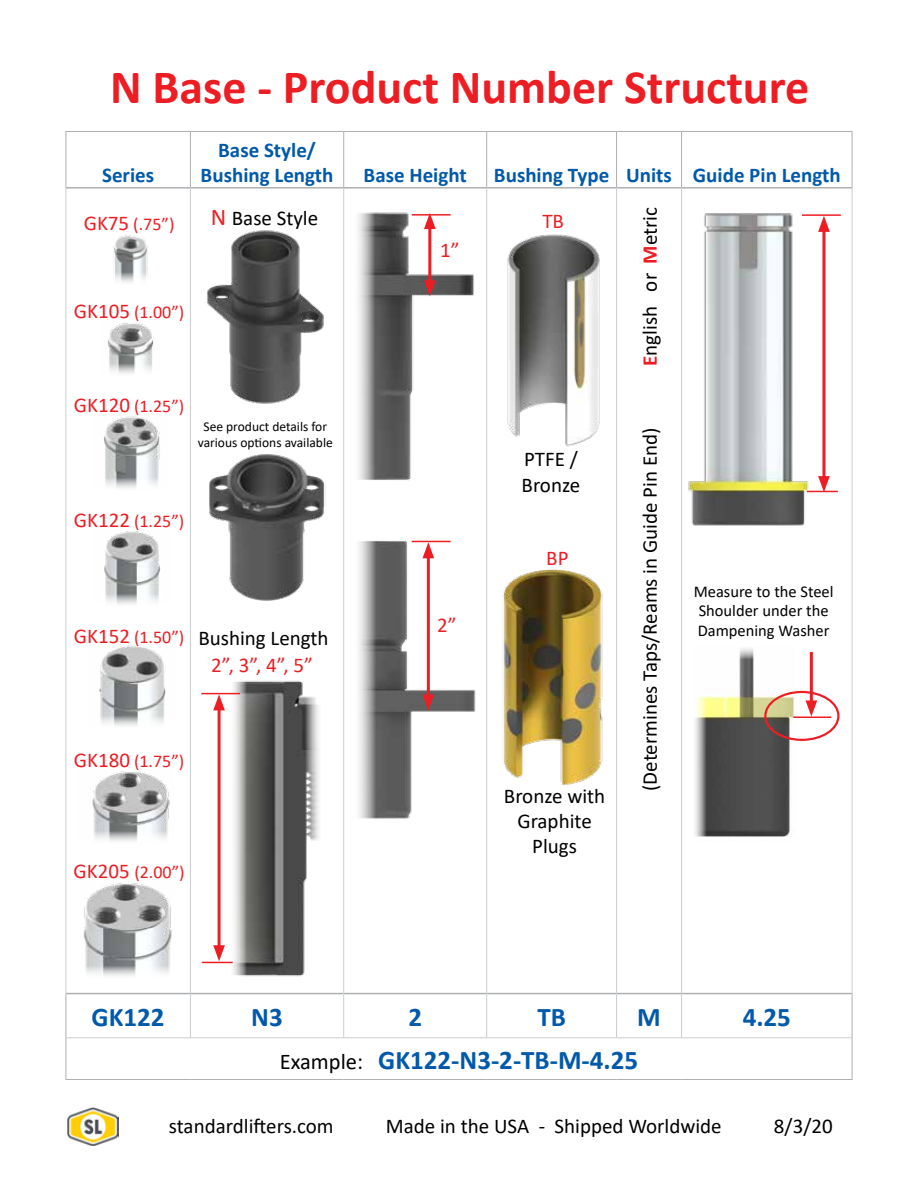
<style>
.page{position:relative;width:918px;height:1188px;background:#fff}
.page>*{position:absolute;margin:0;border:0;box-sizing:border-box;transform-origin:0 0}
.t1{font:700 48px "Calibri";color:#ed1d24}
.t2{font:700 27px "Calibri";color:#0059aa}
.t3{font:21px/25.2px "Calibri";color:#000}
.t4{font:700 21px/25.2px "Calibri";color:#0059aa;text-align:center}
.t5{font:21px "Calibri";color:#ed1d24}
.t6{font:18px "Calibri";color:#ed1d24}
.t7{font:16.5px/19.8px "Calibri";color:#000}
.t8{font:13.5px/16.2px "Calibri";color:#000;text-align:center}
.s1{font-size:21px}
.s2{font-size:24px;color:#ed1d24}
.s3{font-weight:700;color:#ed1d24}
.s4{font-weight:400;font-size:22.5px;color:#000}
</style>
<div class="page">
<img style="left:68px;top:1107px;width:51px;height:38px">
<hr style="left:66px;top:131px;width:124px;height:1px;background:#adafb2">
<hr style="left:66px;top:132px;width:1px;height:55px;background:#adafb2">
<hr style="left:190px;top:131px;width:154px;height:1px;background:#adafb2">
<hr style="left:190px;top:132px;width:1px;height:55px;background:#adafb2">
<hr style="left:344px;top:131px;width:143px;height:1px;background:#adafb2">
<hr style="left:343px;top:132px;width:1px;height:55px;background:#adafb2">
<hr style="left:487px;top:131px;width:130px;height:1px;background:#adafb2">
<hr style="left:486px;top:132px;width:1px;height:55px;background:#adafb2">
<hr style="left:617px;top:131px;width:65px;height:1px;background:#adafb2">
<hr style="left:616px;top:132px;width:1px;height:55px;background:#adafb2">
<hr style="left:682px;top:131px;width:170px;height:1px;background:#adafb2">
<hr style="left:681px;top:132px;width:1px;height:55px;background:#adafb2">
<hr style="left:852px;top:132px;width:1px;height:55px;background:#adafb2">
<hr style="left:66px;top:994px;width:1px;height:44px;background:#adafb2">
<hr style="left:852px;top:994px;width:1px;height:44px;background:#adafb2">
<hr style="left:66px;top:1038px;width:1px;height:41px;background:#adafb2">
<hr style="left:852px;top:1038px;width:1px;height:41px;background:#adafb2">
<hr style="left:66px;top:1079px;width:124px;height:1px;background:#adafb2">
<hr style="left:190px;top:1079px;width:154px;height:1px;background:#adafb2">
<hr style="left:344px;top:1079px;width:143px;height:1px;background:#adafb2">
<hr style="left:487px;top:1079px;width:130px;height:1px;background:#adafb2">
<hr style="left:617px;top:1079px;width:65px;height:1px;background:#adafb2">
<hr style="left:682px;top:1079px;width:170px;height:1px;background:#adafb2">
<hr style="left:66px;top:993px;width:124px;height:1px;background:#adafb2">
<hr style="left:191px;top:993px;width:152px;height:1px;background:#adafb2">
<hr style="left:344px;top:993px;width:142px;height:1px;background:#adafb2">
<hr style="left:487px;top:993px;width:129px;height:1px;background:#adafb2">
<hr style="left:617px;top:993px;width:64px;height:1px;background:#adafb2">
<hr style="left:682px;top:993px;width:170px;height:1px;background:#adafb2">
<hr style="left:66px;top:187px;width:124px;height:2px;background:#adafb2">
<hr style="left:190px;top:187px;width:154px;height:2px;background:#adafb2">
<hr style="left:344px;top:187px;width:143px;height:2px;background:#adafb2">
<hr style="left:487px;top:187px;width:130px;height:2px;background:#adafb2">
<hr style="left:617px;top:187px;width:65px;height:2px;background:#adafb2">
<hr style="left:682px;top:187px;width:170px;height:2px;background:#adafb2">
<hr style="left:66px;top:189px;width:1px;height:804px;background:#cbcdce">
<hr style="left:190px;top:189px;width:1px;height:805px;background:#cbcdce">
<hr style="left:343px;top:189px;width:1px;height:805px;background:#cbcdce">
<hr style="left:486px;top:189px;width:1px;height:805px;background:#cbcdce">
<hr style="left:616px;top:189px;width:1px;height:805px;background:#cbcdce">
<hr style="left:681px;top:189px;width:1px;height:805px;background:#cbcdce">
<hr style="left:852px;top:189px;width:1px;height:804px;background:#cbcdce">
<hr style="left:190px;top:994px;width:1px;height:43px;background:#cbcdce">
<hr style="left:343px;top:994px;width:1px;height:43px;background:#cbcdce">
<hr style="left:486px;top:994px;width:1px;height:43px;background:#cbcdce">
<hr style="left:616px;top:994px;width:1px;height:43px;background:#cbcdce">
<hr style="left:681px;top:994px;width:1px;height:43px;background:#cbcdce">
<hr style="left:66px;top:1037px;width:124px;height:1px;background:#cbcdce">
<hr style="left:190px;top:1037px;width:154px;height:1px;background:#cbcdce">
<hr style="left:344px;top:1037px;width:143px;height:1px;background:#cbcdce">
<hr style="left:487px;top:1037px;width:130px;height:1px;background:#cbcdce">
<hr style="left:617px;top:1037px;width:65px;height:1px;background:#cbcdce">
<hr style="left:682px;top:1037px;width:170px;height:1px;background:#cbcdce">
<img style="left:358px;top:212px;width:116px;height:269px">
<img style="left:695px;top:648px;width:100px;height:189px">
<hr style="left:793px;top:716px;width:38px;height:2px;background:#ed1d24">
<hr style="left:810px;top:652px;width:3px;height:54px;background:#ed1d24">
<svg style="left:806px;top:700px;width:11px;height:17px"></svg>
<div style="left:764px;top:691px;width:76px;height:50px;border:2px solid #ed1d24;border-radius:50%"></div>
<hr style="left:807px;top:491px;width:31px;height:1px;background:#ed1d24">
<hr style="left:802px;top:214px;width:39px;height:2px;background:#ed1d24">
<hr style="left:822px;top:226px;width:3px;height:256px;background:#ed1d24">
<svg style="left:818px;top:216px;width:12px;height:16px"></svg>
<svg style="left:818px;top:476px;width:12px;height:15px"></svg>
<img style="left:688px;top:213px;width:124px;height:313px">
<img style="left:113px;top:235px;width:35px;height:48px">
<img style="left:83px;top:883px;width:89px;height:93px">
<img style="left:92px;top:771px;width:78px;height:70px">
<img style="left:99px;top:645px;width:67px;height:81px">
<img style="left:104px;top:416px;width:56px;height:72px">
<img style="left:104px;top:531px;width:57px;height:73px">
<img style="left:108px;top:323px;width:46px;height:51px">
<img style="left:507px;top:234px;width:93px;height:213px">
<img style="left:502px;top:569px;width:101px;height:217px">
<img style="left:207px;top:230px;width:117px;height:174px">
<img style="left:230px;top:680px;width:89px;height:297px">
<hr style="left:218px;top:705px;width:3px;height:246px;background:#ed1d24">
<svg style="left:213px;top:694px;width:12px;height:16px"></svg>
<svg style="left:213px;top:945px;width:12px;height:16px"></svg>
<hr style="left:202px;top:962px;width:31px;height:1px;background:#ed1d24">
<hr style="left:201px;top:693px;width:39px;height:1px;background:#ed1d24">
<img style="left:209px;top:454px;width:117px;height:147px">
<img style="left:358px;top:540px;width:118px;height:279px">
<hr style="left:428px;top:223px;width:3px;height:63px;background:#ed1d24">
<svg style="left:424px;top:213px;width:12px;height:16px"></svg>
<svg style="left:424px;top:280px;width:12px;height:16px"></svg>
<hr style="left:412px;top:214px;width:39px;height:2px;background:#ed1d24">
<hr style="left:427px;top:553px;width:3px;height:147px;background:#ed1d24">
<svg style="left:422px;top:542px;width:12px;height:16px"></svg>
<svg style="left:422px;top:694px;width:12px;height:17px"></svg>
<hr style="left:412px;top:541px;width:39px;height:1px;background:#ed1d24">
<h1 class="t1" style="left:110px;top:53px;width:701px">N Base - Product Number Structure</h1>
<p class="t4" style="left:102px;top:162px;width:54px">Series</p>
<p class="t6" style="left:84px;top:212px;width:92px"><span class="s1">GK75</span> (.75”)</p>
<p class="t4" style="left:201px;top:137px;width:134px">Base Style/<br>Bushing Length</p>
<p class="t3" style="left:211px;top:205px;width:109px"><span class="s2">N</span> Base Style</p>
<p class="t6" style="left:74px;top:300px;width:112px"><span class="s1">GK105</span> (1.00”)</p>
<p class="t6" style="left:74px;top:394px;width:112px"><span class="s1">GK120</span> (1.25”)</p>
<p class="t8" style="left:198px;top:418px;width:137px">See product details for various options available</p>
<p class="t6" style="left:74px;top:508px;width:112px"><span class="s1">GK122</span> (1.25”)</p>
<p class="t6" style="left:74px;top:624px;width:112px"><span class="s1">GK152</span> (1.50”)</p>
<p class="t3" style="left:198px;top:625px;width:132px">Bushing Length</p>
<p class="t5" style="left:211px;top:650px;width:103px">2”, 3”, 4”, 5”</p>
<p class="t6" style="left:74px;top:749px;width:112px"><span class="s1">GK180</span> (1.75”)</p>
<p class="t6" style="left:74px;top:860px;width:113px"><span class="s1">GK205</span> (2.00”)</p>
<p class="t4" style="left:364px;top:162px;width:105px">Base Height</p>
<p class="t4" style="left:494px;top:162px;width:348px">Bushing Type Units Guide Pin Length</p>
<p class="t5" style="left:440px;top:235px;width:21px">1”</p>
<p class="t5" style="left:437px;top:610px;width:21px">2”</p>
<p class="t5" style="left:542px;top:207px;width:23px">TB</p>
<p class="t3" style="left:522px;top:446px;width:60px">PTFE /<br>Bronze</p>
<p class="t5" style="left:546px;top:543px;width:24px">BP</p>
<p class="t3" style="left:504px;top:783px;width:103px;text-align:center">Bronze with<br>Graphite<br>Plugs</p>
<p class="t3" style="left:637px;top:366px;width:160px;rotate:-90deg"><span class="s3">E</span>nglish or <span class="s3">M</span>etric</p>
<p class="t3" style="left:637px;top:791px;width:365px;rotate:-90deg">(Determines Taps/Reams in Guide Pin End)</p>
<p class="t7" style="left:694px;top:581px;width:141px">Measure to the Steel<br>Shoulder under the<br>Dampening Washer</p>
<p class="t2" style="left:92px;top:998px;width:75px">GK122</p>
<p class="t2" style="left:251px;top:998px;width:33px">N3</p>
<p class="t2" style="left:408px;top:998px;width:15px">2</p>
<p class="t2" style="left:537px;top:998px;width:30px">TB</p>
<p class="t2" style="left:637px;top:998px;width:25px">M</p>
<p class="t2" style="left:743px;top:998px;width:50px">4.25</p>
<p class="t2" style="left:280px;top:1040px;width:360px"><span class="s4">Example:</span> GK122-N3-2-TB-M-4.25</p>
<p class="t3" style="left:169px;top:1112px;width:166px">standardlifters.com</p>
<p class="t3" style="left:386px;top:1112px;width:337px">Made in the USA - Shipped Worldwide</p>
<p class="t3" style="left:774px;top:1112px;width:60px">8/3/20</p>
</div>
